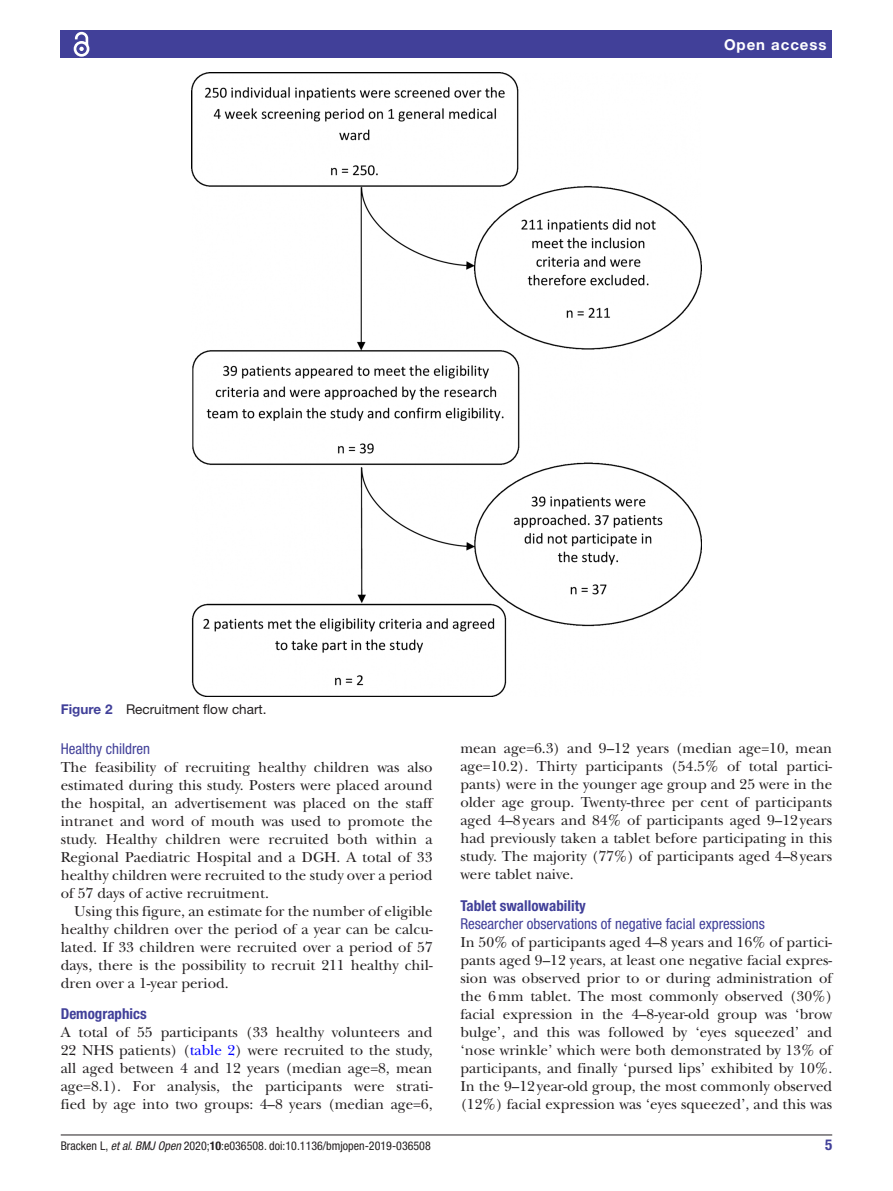
<style>
.page{position:relative;width:893px;height:1191px;background:#fff}
.page>*{position:absolute;margin:0;border:0;box-sizing:border-box;transform-origin:0 0}
.t1{font:15px/18px "New Baskerville";color:#231f20;text-align:justify}
.t2{font:condensed 15px "Helvetica Neue LT Std";color:#414099}
.t3{font:700 condensed 15px "Helvetica Neue LT Std";color:#414099}
.t4{font:700 15px "Helvetica Neue LT Std";letter-spacing:.065em;color:#fff}
.t5{font:13.5px "Helvetica Neue LT Std";color:#231f20}
.t6{font:condensed 12px "Helvetica Neue LT Std";color:#231f20}
.s1{font-weight:700;color:#414099}
.s2{color:#00f}
.s3{font-style:italic}
.s4{font-weight:700}
</style>
<div class="page">
<hr style="left:61px;top:1134px;width:771px;height:1px;background:#231f20">
<div style="left:61px;top:31px;width:771px;height:27px;background:#414099"></div>
<svg style="left:73px;top:31px;width:17px;height:26px"></svg>
<img style="left:191px;top:73px;width:511px;height:623px">
<p class="t4" style="left:724px;top:35px;width:104px">Open access</p>
<p class="t5" style="left:61px;top:701px;width:207px"><span class="s1">Figure 2</span> Recruitment flow chart.</p>
<p class="t2" style="left:61px;top:739px;width:91px">Healthy children</p>
<p class="t1" style="left:61px;top:758px;width:373px">The feasibility of recruiting healthy children was also estimated during this study. Posters were placed around the hospital, an advertisement was placed on the staff intranet and word of mouth was used to promote the study. Healthy children were recruited both within a Regional Paediatric Hospital and a DGH. A total of 33 healthy children were recruited to the study over a period of 57 days of active recruitment.</p>
<p class="t1" style="left:61px;top:902px;width:373px;text-indent:14px">Using this figure, an estimate for the number of eligible healthy children over the period of a year can be calcu&shy;lated. If 33 children were recruited over a period of 57 days, there is the possibility to recruit 211 healthy chil&shy;dren over a 1-year period.</p>
<p class="t3" style="left:61px;top:1005px;width:88px">Demographics</p>
<p class="t1" style="left:61px;top:1023px;width:373px">A total of 55 participants (33 healthy volunteers and 22 NHS patients) (<span class="s2">table 2</span>) were recruited to the study, all aged between 4 and 12 years (median age=8, mean age=8.1). For analysis, the participants were strati&shy;fied by age into two groups: 4–8 years (median age=6,</p>
<p class="t1" style="left:460px;top:739px;width:373px">mean age=6.3) and 9–12 years (median age=10, mean age=10.2). Thirty participants (54.5% of total partici&shy;pants) were in the younger age group and 25 were in the older age group. Twenty-three per cent of participants aged 4–8years and 84% of participants aged 9–12years had previously taken a tablet before participating in this study. The majority (77%) of participants aged 4–8years were tablet naive.</p>
<p class="t3" style="left:460px;top:897px;width:127px">Tablet swallowability</p>
<p class="t2" style="left:460px;top:915px;width:306px">Researcher observations of negative facial expressions</p>
<p class="t1" style="left:460px;top:933px;width:373px">In 50% of participants aged 4–8 years and 16% of partici&shy;pants aged 9–12 years, at least one negative facial expres&shy;sion was observed prior to or during administration of the 6mm tablet. The most commonly observed (30%) facial expression in the 4–8-year-old group was ‘brow bulge’, and this was followed by ‘eyes squeezed’ and ‘nose wrinkle’ which were both demonstrated by 13% of participants, and finally ‘pursed lips’ exhibited by 10%.<br>In the 9–12year-old group, the most commonly observed (12%) facial expression was ‘eyes squeezed’, and this was</p>
<p class="t6" style="left:61px;top:1138px;width:372px">Bracken L, <span class="s3">et al</span>. <span class="s3">BMJ Open</span> 2020;<span class="s4">10</span>:e036508. doi:10.1136/bmjopen-2019-036508</p>
<p class="t3" style="left:825px;top:1135px;width:9px">5</p>
</div>
